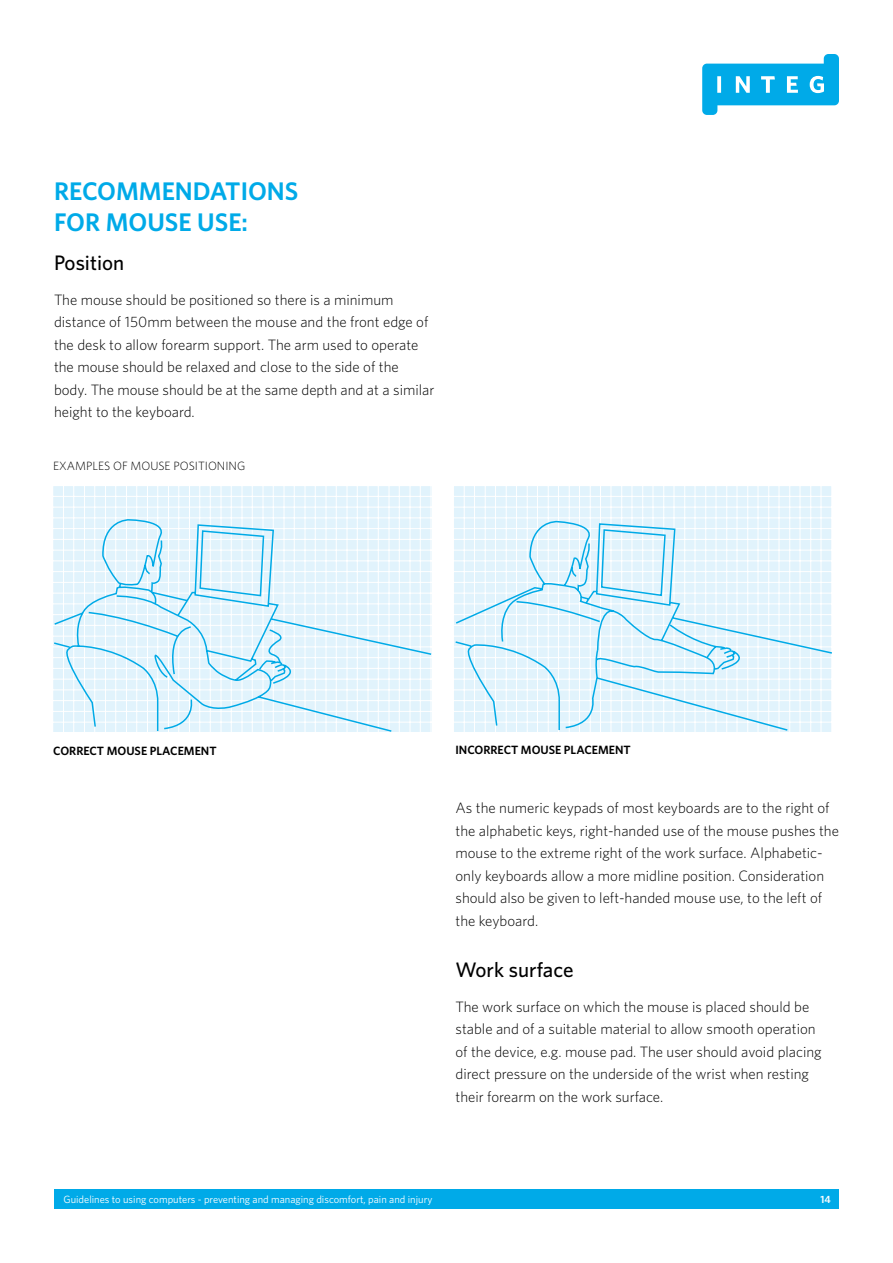
<style>
.page{position:relative;width:893px;height:1263px;background:#fff}
.page>*{position:absolute;margin:0;border:0;box-sizing:border-box;transform-origin:0 0}
.t1{font:600 25.5px/31.5px "Whitney";color:#00aae8}
.t2{font:500 21px "Whitney";color:#000}
.t3{font:300 15px/22.5px "Whitney";color:#000}
.t4{font:600 12px "Whitney";color:#000}
.t5{font:300 12px "Whitney";color:#000}
.t6{font:10.5px "Whitney";color:#fff}
.t7{font:600 10.5px "Whitney";color:#fff}
</style>
<div class="page">
<div style="left:54px;top:1190px;width:785px;height:19px;background:#00aae8"></div>
<svg style="left:702px;top:54px;width:137px;height:61px"></svg>
<div style="left:53px;top:486px;width:378px;height:245px;background:#e1f3fc"></div>
<hr style="left:410px;top:486px;width:1px;height:245px;background:#fff">
<hr style="left:389px;top:486px;width:1px;height:245px;background:#fff">
<hr style="left:368px;top:486px;width:1px;height:245px;background:#fff">
<hr style="left:347px;top:486px;width:1px;height:245px;background:#fff">
<hr style="left:326px;top:486px;width:1px;height:245px;background:#fff">
<hr style="left:305px;top:486px;width:1px;height:245px;background:#fff">
<hr style="left:284px;top:486px;width:1px;height:245px;background:#fff">
<hr style="left:263px;top:486px;width:1px;height:245px;background:#fff">
<hr style="left:242px;top:486px;width:1px;height:245px;background:#fff">
<hr style="left:221px;top:486px;width:1px;height:245px;background:#fff">
<hr style="left:420px;top:486px;width:1px;height:245px;background:#fff">
<hr style="left:399px;top:486px;width:1px;height:245px;background:#fff">
<hr style="left:378px;top:486px;width:1px;height:245px;background:#fff">
<hr style="left:357px;top:486px;width:1px;height:245px;background:#fff">
<hr style="left:336px;top:486px;width:1px;height:245px;background:#fff">
<hr style="left:315px;top:486px;width:1px;height:245px;background:#fff">
<hr style="left:294px;top:486px;width:1px;height:245px;background:#fff">
<hr style="left:273px;top:486px;width:1px;height:245px;background:#fff">
<hr style="left:252px;top:486px;width:1px;height:245px;background:#fff">
<hr style="left:231px;top:486px;width:1px;height:245px;background:#fff">
<hr style="left:210px;top:486px;width:1px;height:245px;background:#fff">
<hr style="left:189px;top:486px;width:1px;height:245px;background:#fff">
<hr style="left:168px;top:486px;width:1px;height:245px;background:#fff">
<hr style="left:147px;top:486px;width:1px;height:245px;background:#fff">
<hr style="left:126px;top:486px;width:1px;height:245px;background:#fff">
<hr style="left:105px;top:486px;width:1px;height:245px;background:#fff">
<hr style="left:84px;top:486px;width:1px;height:245px;background:#fff">
<hr style="left:63px;top:486px;width:1px;height:245px;background:#fff">
<hr style="left:199px;top:486px;width:1px;height:245px;background:#fff">
<hr style="left:178px;top:486px;width:1px;height:245px;background:#fff">
<hr style="left:157px;top:486px;width:1px;height:245px;background:#fff">
<hr style="left:136px;top:486px;width:1px;height:245px;background:#fff">
<hr style="left:115px;top:486px;width:1px;height:245px;background:#fff">
<hr style="left:94px;top:486px;width:1px;height:245px;background:#fff">
<hr style="left:73px;top:486px;width:1px;height:245px;background:#fff">
<hr style="left:53px;top:486px;width:1px;height:245px;background:#fff">
<hr style="left:53px;top:507px;width:378px;height:1px;background:#fff">
<hr style="left:53px;top:486px;width:378px;height:1px;background:#fff">
<hr style="left:53px;top:496px;width:378px;height:1px;background:#fff">
<hr style="left:53px;top:517px;width:378px;height:1px;background:#fff">
<div style="left:454px;top:486px;width:378px;height:245px;background:#e1f3fc"></div>
<hr style="left:831px;top:486px;width:1px;height:245px;background:#fff">
<hr style="left:810px;top:486px;width:1px;height:245px;background:#fff">
<hr style="left:789px;top:486px;width:1px;height:245px;background:#fff">
<hr style="left:768px;top:486px;width:1px;height:245px;background:#fff">
<hr style="left:747px;top:486px;width:1px;height:245px;background:#fff">
<hr style="left:726px;top:486px;width:1px;height:245px;background:#fff">
<hr style="left:705px;top:486px;width:1px;height:245px;background:#fff">
<hr style="left:684px;top:486px;width:1px;height:245px;background:#fff">
<hr style="left:663px;top:486px;width:1px;height:245px;background:#fff">
<hr style="left:642px;top:486px;width:1px;height:245px;background:#fff">
<hr style="left:621px;top:486px;width:1px;height:245px;background:#fff">
<hr style="left:821px;top:486px;width:1px;height:245px;background:#fff">
<hr style="left:800px;top:486px;width:1px;height:245px;background:#fff">
<hr style="left:779px;top:486px;width:1px;height:245px;background:#fff">
<hr style="left:758px;top:486px;width:1px;height:245px;background:#fff">
<hr style="left:737px;top:486px;width:1px;height:245px;background:#fff">
<hr style="left:716px;top:486px;width:1px;height:245px;background:#fff">
<hr style="left:695px;top:486px;width:1px;height:245px;background:#fff">
<hr style="left:674px;top:486px;width:1px;height:245px;background:#fff">
<hr style="left:653px;top:486px;width:1px;height:245px;background:#fff">
<hr style="left:632px;top:486px;width:1px;height:245px;background:#fff">
<hr style="left:611px;top:486px;width:1px;height:245px;background:#fff">
<hr style="left:590px;top:486px;width:1px;height:245px;background:#fff">
<hr style="left:569px;top:486px;width:1px;height:245px;background:#fff">
<hr style="left:548px;top:486px;width:1px;height:245px;background:#fff">
<hr style="left:527px;top:486px;width:1px;height:245px;background:#fff">
<hr style="left:506px;top:486px;width:1px;height:245px;background:#fff">
<hr style="left:485px;top:486px;width:1px;height:245px;background:#fff">
<hr style="left:464px;top:486px;width:1px;height:245px;background:#fff">
<hr style="left:600px;top:486px;width:1px;height:245px;background:#fff">
<hr style="left:579px;top:486px;width:1px;height:245px;background:#fff">
<hr style="left:558px;top:486px;width:1px;height:245px;background:#fff">
<hr style="left:537px;top:486px;width:1px;height:245px;background:#fff">
<hr style="left:516px;top:486px;width:1px;height:245px;background:#fff">
<hr style="left:495px;top:486px;width:1px;height:245px;background:#fff">
<hr style="left:474px;top:486px;width:1px;height:245px;background:#fff">
<hr style="left:454px;top:486px;width:1px;height:245px;background:#fff">
<hr style="left:454px;top:507px;width:378px;height:1px;background:#fff">
<hr style="left:454px;top:486px;width:378px;height:1px;background:#fff">
<hr style="left:454px;top:496px;width:378px;height:1px;background:#fff">
<hr style="left:454px;top:517px;width:378px;height:1px;background:#fff">
<svg style="left:53px;top:518px;width:379px;height:214px"></svg>
<svg style="left:454px;top:521px;width:378px;height:211px"></svg>
<h1 class="t1" style="left:54px;top:174px;width:244px">RECOMMENDATIONS<br>FOR MOUSE USE:</h1>
<h2 class="t2" style="left:54px;top:250px;width:72px">Position</h2>
<p class="t3" style="left:54px;top:288px;width:382px">The mouse should be positioned so there is a minimum distance of 150mm between the mouse and the front edge of the desk to allow forearm support. The arm used to operate the mouse should be relaxed and close to the side of the body. The mouse should be at the same depth and at a similar height to the keyboard.</p>
<p class="t5" style="left:53px;top:459px;width:194px">EXAMPLES OF MOUSE POSITIONING</p>
<p class="t4" style="left:53px;top:744px;width:16px">CORRE</p>
<p class="t4" style="left:90px;top:744px;width:129px">CT MOUSE PLACEMENT</p>
<p class="t4" style="left:455px;top:743px;width:28px">INCORRE</p>
<p class="t4" style="left:504px;top:743px;width:129px">CT MOUSE PLACEMENT</p>
<p class="t3" style="left:455px;top:796px;width:385px">As the numeric keypads of most keyboards are to the right of the alphabetic keys, right-handed use of the mouse pushes the mouse to the extreme right of the work surface. Alphabetic&shy;only keyboards allow a more midline position. Consideration should also be given to left-handed mouse use, to the left of the keyboard.</p>
<h2 class="t2" style="left:455px;top:956px;width:120px">Work surface</h2>
<p class="t3" style="left:455px;top:995px;width:368px">The work surface on which the mouse is placed should be stable and of a suitable material to allow smooth operation of the device, e.g. mouse pad. The user should avoid placing direct pressure on the underside of the wrist when resting their forearm on the work surface.</p>
<p class="t6" style="left:63px;top:1193px;width:370px">Guidelines to using computers - preventing and managing discomfort, pain and injury</p>
<p class="t7" style="left:820px;top:1193px;width:12px">14</p>
</div>
